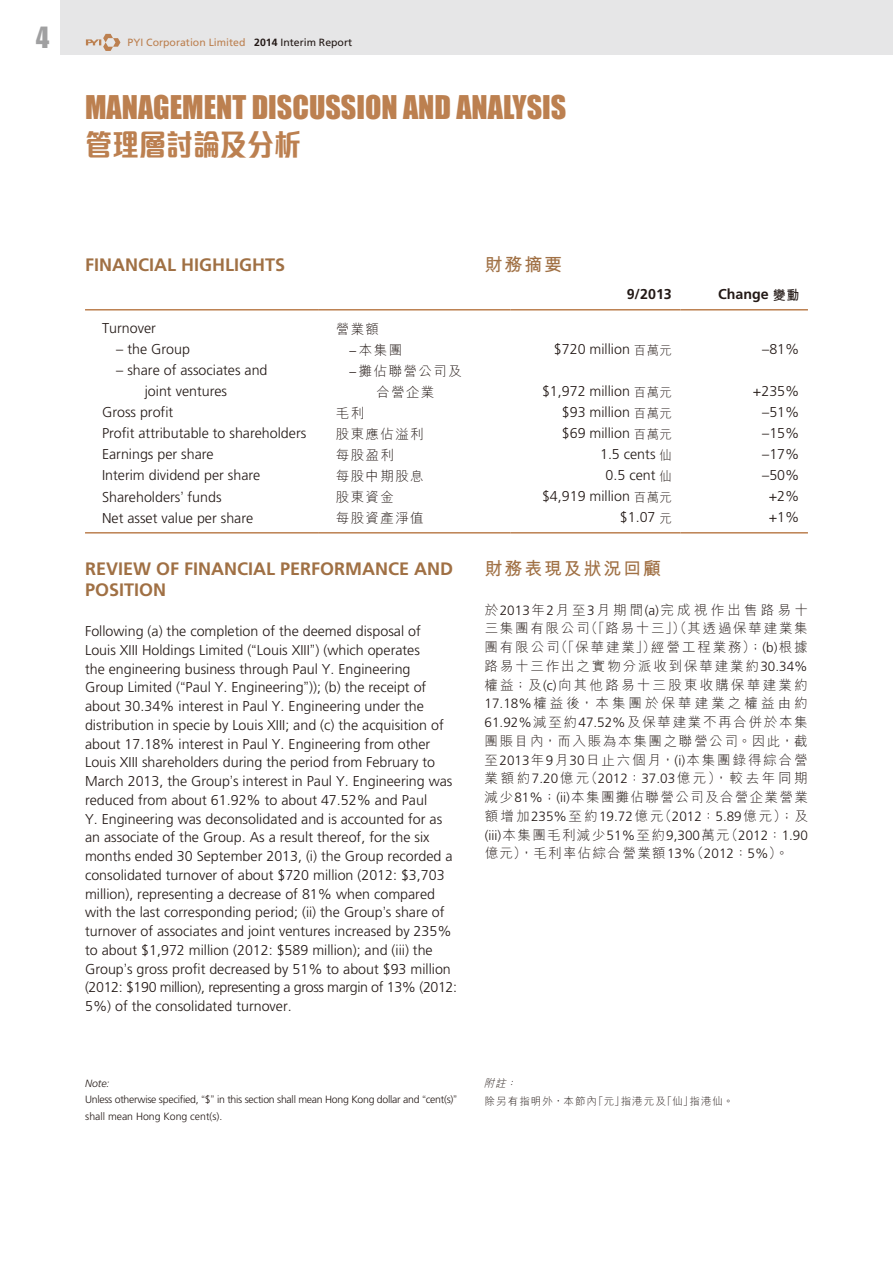
<style>
.page{position:relative;width:893px;height:1263px;background:#fff}
.page>*{position:absolute;margin:0;border:0;box-sizing:border-box;transform-origin:0 0}
.t1{font:30px "Impact";color:#bc8050}
.t2{font:800 30px "M Elle HK";color:#bc8050;scale:.9 1}
.t3{font:30px "Impact LT Std";color:#a0a0a1}
.t4{font:700 18px/21px "Frutiger LT Std";color:#a07044}
.t5{font:700 18px "M Hei HK";letter-spacing:.1em;color:#a07044}
.t6{font:300 14.25px/18.8px "Frutiger LT Std";color:#231916}
.t7{font:700 14.25px "Frutiger LT Std";color:#231916}
.t8{font:300 13.5px/18.8px "M Hei HK";letter-spacing:.1em;color:#231916;text-align:center}
.t9{font:300 13.5px/18.8px "Frutiger LT Std";color:#231916}
.t10{font:300 10.5px/16.5px "Frutiger LT Std";letter-spacing:-.025em;color:#231916}
.t11{font:10.5px "Frutiger LT Std";color:#bc8050}
.t12{font:300 10.5px "M Hei HK";letter-spacing:.1em;color:#231916}
.t13{font:italic 300 10.5px "M Hei HK";color:#231916}
.s1{font-weight:700;color:#231916}
.s2{color:#231916}
.s3{font-family:"M Hei HK";font-size:13.5px}
.s4{font-family:"Frutiger LT Std"}
.s5{font-family:"M Hei HK";font-size:12.75px}
.s6{font-family:"Helvetica LT Std"}
.s7{font-family:"M Hei HK"}
.s8{font-style:italic}
</style>
<div class="page">
<div style="left:61px;top:0;width:832px;height:54px;background:#e6e6e7"></div>
<svg style="left:86px;top:34px;width:34px;height:17px"></svg>
<hr style="left:85px;top:309px;width:234px;height:1px;background:#bc8050">
<hr style="left:319px;top:309px;width:191px;height:1px;background:#bc8050">
<hr style="left:510px;top:309px;width:170px;height:1px;background:#bc8050">
<hr style="left:680px;top:309px;width:128px;height:1px;background:#bc8050">
<hr style="left:85px;top:532px;width:234px;height:1px;background:#bc8050">
<hr style="left:319px;top:532px;width:191px;height:1px;background:#bc8050">
<hr style="left:510px;top:532px;width:170px;height:1px;background:#bc8050">
<hr style="left:680px;top:532px;width:128px;height:1px;background:#bc8050">
<h1 class="t3" style="left:35px;top:20px;width:16px">4</h1>
<p class="t11" style="left:128px;top:37px;width:226px">PYI Corporation Limited <span class="s1">2014</span> <span class="s2">Interim Report</span></p>
<h1 class="t1" style="left:85px;top:84px;width:483px">MANAGEMENT DISCUSSION AND ANALYSIS</h1>
<h1 class="t2" style="left:85px;top:122px;width:241px">管理層討論及分析</h1>
<p class="t4" style="left:85px;top:255px;width:201px">FINANCIAL HIGHLIGHTS</p>
<p class="t5" style="left:485px;top:252px;width:79px">財務摘要</p>
<p class="t7" style="left:627px;top:286px;width:47px">9/2013</p>
<p class="t7" style="left:718px;top:286px;width:83px">Change <span class="s3">變動</span></p>
<p class="t6" style="left:102px;top:319px;width:55px">Turnover</p>
<p class="t8" style="left:336px;top:319px;width:45px">營業額</p>
<p class="t6" style="left:116px;top:340px;width:75px">– the Group</p>
<p class="t8" style="left:349px;top:340px;width:54px"><span class="s4">–</span>本集團</p>
<p class="t6" style="left:554px;top:340px;width:119px">$720 million <span class="s5">百萬元</span></p>
<p class="t6" style="left:762px;top:340px;width:39px">–81%</p>
<p class="t6" style="left:145px;top:360px;width:124px;line-height:21px;text-indent:-28px">– share of associates and joint ventures</p>
<p class="t8" style="left:349px;top:360px;width:114px;line-height:21px"><span class="s4">–</span>攤佔聯營公司及合營企業</p>
<p class="t6" style="left:542px;top:382px;width:131px">$1,972 million <span class="s5">百萬元</span></p>
<p class="t6" style="left:753px;top:382px;width:48px">+235%</p>
<p class="t6" style="left:102px;top:403px;width:73px">Gross profit</p>
<p class="t8" style="left:336px;top:403px;width:30px">毛利</p>
<p class="t6" style="left:562px;top:403px;width:112px">$93 million <span class="s5">百萬元</span></p>
<p class="t6" style="left:762px;top:403px;width:39px">–51%</p>
<p class="t6" style="left:102px;top:424px;width:206px">Profit attributable to shareholders</p>
<p class="t8" style="left:336px;top:424px;width:89px">股東應佔溢利</p>
<p class="t6" style="left:562px;top:424px;width:112px">$69 million <span class="s5">百萬元</span></p>
<p class="t6" style="left:762px;top:424px;width:39px">–15%</p>
<p class="t6" style="left:102px;top:445px;width:113px">Earnings per share</p>
<p class="t8" style="left:336px;top:445px;width:60px">每股盈利</p>
<p class="t6" style="left:600px;top:445px;width:73px">1.5 cents <span class="s5">仙</span></p>
<p class="t6" style="left:762px;top:445px;width:39px">–17%</p>
<p class="t6" style="left:102px;top:466px;width:160px">Interim dividend per share</p>
<p class="t8" style="left:336px;top:466px;width:89px">每股中期股息</p>
<p class="t6" style="left:606px;top:466px;width:68px">0.5 cent <span class="s5">仙</span></p>
<p class="t6" style="left:762px;top:466px;width:39px">–50%</p>
<p class="t6" style="left:102px;top:487px;width:121px">Shareholders<span class="s6">’</span> funds</p>
<p class="t8" style="left:336px;top:487px;width:60px">股東資金</p>
<p class="t6" style="left:542px;top:487px;width:131px">$4,919 million <span class="s5">百萬元</span></p>
<p class="t6" style="left:769px;top:487px;width:32px">+2%</p>
<p class="t6" style="left:102px;top:508px;width:153px">Net asset value per share</p>
<p class="t8" style="left:336px;top:508px;width:89px">每股資產淨值</p>
<p class="t6" style="left:620px;top:508px;width:53px">$1.07 <span class="s5">元</span></p>
<p class="t6" style="left:769px;top:508px;width:32px">+1%</p>
<p class="t4" style="left:85px;top:559px;width:370px">REVIEW OF FINANCIAL PERFORMANCE AND<br>POSITION</p>
<p class="t6" style="left:85px;top:622px;width:374px">Following (a) the completion of the deemed disposal of<br>Louis XIII Holdings Limited (<span class="s6">“</span>Louis XIII<span class="s6">”</span>) (which operates<br>the engineering business through Paul Y. Engineering<br>Group Limited (<span class="s6">“</span>Paul Y. Engineering<span class="s6">”</span>)); (b) the receipt of about 30.34% interest in Paul Y. Engineering under the distribution in specie by Louis XIII; and (c) the acquisition of about 17.18% interest in Paul Y. Engineering from other Louis XIII shareholders during the period from February to March 2013, the Group<span class="s6">’</span>s interest in Paul Y. Engineering was reduced from about 61.92% to about 47.52% and Paul<br>Y. Engineering was deconsolidated and is accounted for as an associate of the Group. As a result thereof, for the six months ended 30 September 2013, (i) the Group recorded a consolidated turnover of about $720 million (2012: $3,703 million), representing a decrease of 81% when compared with the last corresponding period; (ii) the Group<span class="s6">’</span>s share of turnover of associates and joint ventures increased by 235% to about $1,972 million (2012: $589 million); and (iii) the Group<span class="s6">’</span>s gross profit decreased by 51% to about $93 million (2012: $190 million), representing a gross margin of 13% (2012:<br>5%) of the consolidated turnover.</p>
<p class="t5" style="left:485px;top:555px;width:178px">財務表現及狀況回顧</p>
<p class="t8" style="left:484px;top:600px;width:325px;text-align:justify">於<span class="s4">2013</span>年<span class="s4">2</span>月至<span class="s4">3</span>月期間<span class="s4">(a)</span>完成視作出售路易十三集團有限公司（「路易十三」）（其透過保華建業集團有限公司（「保華建業」）經營工程業務）；<span class="s4">(b)</span>根據路易十三作出之實物分派收到保華建業約<span class="s4">30.34%</span>權益；及<span class="s4">(c)</span>向其他路易十三股東收購保華建業約<span class="s4">17.18%</span>權益後，本集團於保華建業之權益由約<span class="s4">61.92%</span>減至約<span class="s4">47.52%</span>及保華建業不再合併於本集團賬目內，而入賬為本集團之聯營公司。因此，截至<span class="s4">2013</span>年<span class="s4">9</span>月<span class="s4">30</span>日止六個月，<span class="s4">(i)</span>本集團錄得綜合營業額約<span class="s4">7.20</span>億元（<span class="s4">2012</span>：<span class="s4">37.03</span>億元），較去年同期減少<span class="s4">81%</span>；<span class="s4">(ii)</span>本集團攤佔聯營公司及合營企業營業</p>
<p class="t9" style="left:485px;top:807px;width:325px"><span class="s7">額增加</span>235%<span class="s7">至約</span>19.72<span class="s7">億元（</span>2012<span class="s7">：</span>5.89<span class="s7">億元）；及</span>(iii)<span class="s7">本集團毛利減少</span>51%<span class="s7">至約</span>9,300<span class="s7">萬元（</span>2012<span class="s7">：</span>1.90</p>
<p class="t8" style="left:485px;top:843px;width:305px">億元），毛利率佔綜合營業額<span class="s4">13%</span>（<span class="s4">2012</span>：<span class="s4">5%</span>）。</p>
<p class="t10" style="left:85px;top:1075px;width:374px"><span class="s8">Note:<br></span>Unless otherwise specified, <span class="s6">“</span>$<span class="s6">”</span> in this section shall mean Hong Kong dollar and <span class="s6">“</span>cent(s)<span class="s6">” </span>shall mean Hong Kong cent(s).</p>
<p class="t13" style="left:484px;top:1075px;width:38px">附註：</p>
<p class="t12" style="left:485px;top:1094px;width:250px">除另有指明外，本節內「元」指港元及「仙」指港仙。</p>
</div>
